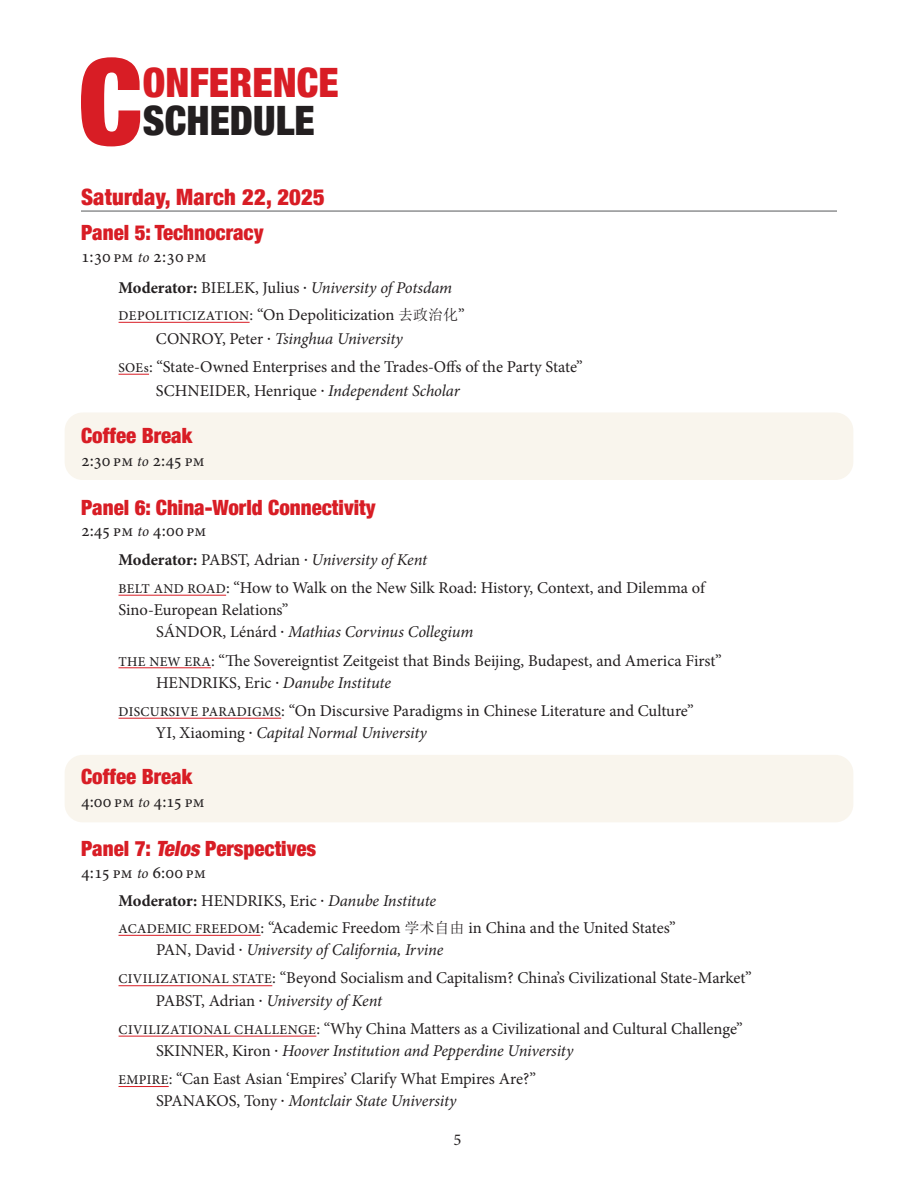
<style>
.page{position:relative;width:918px;height:1188px;background:#fff}
.page>*{position:absolute;margin:0;border:0;box-sizing:border-box;transform-origin:0 0}
.t1{font:900 condensed 120.6px "Helvetica Neue";color:#d81d25}
.t2{font:900 condensed 40.5px "Helvetica Neue";color:#d81d25}
.t3{font:900 condensed 40.5px "Helvetica Neue";color:#231f20}
.t4{font:900 condensed 22.5px "Helvetica Neue";letter-spacing:.01em;color:#d81d25}
.t5{font:900 condensed 21px "Helvetica Neue";color:#d81d25}
.t6{font:18px "Minion Pro";letter-spacing:-.02em;color:#231f20}
.t7{font:16.5px/28.2px "Minion Pro";color:#231f20}
.t8{font:italic 16.5px "Minion Pro";letter-spacing:-.01em;color:#231f20}
.s1{font-size:16.5px}
.s2{font-style:italic;font-size:15px}
.s3{font-weight:700}
.s4{font-style:italic}
.s5{font-weight:500;font-size:13.5px}
.s6{font-family:"Sim Sun";font-size:15px}
.s7{font-style:normal}
.s8{font-weight:700;font-style:normal}
</style>
<div class="page">
<div style="left:65px;top:755px;width:788px;height:67px;background:#f9f5ed;border-radius:18px"></div>
<div style="left:65px;top:412px;width:788px;height:68px;background:#f9f5ed;border-radius:18px"></div>
<hr style="left:81px;top:211px;width:756px;height:1px;background:#57585a">
<hr style="left:119px;top:322px;width:131px;height:1px;background:#d81d25">
<hr style="left:118px;top:374px;width:31px;height:1px;background:#d81d25">
<hr style="left:118px;top:595px;width:108px;height:1px;background:#d81d25">
<hr style="left:118px;top:668px;width:93px;height:1px;background:#d81d25">
<hr style="left:118px;top:718px;width:163px;height:1px;background:#d81d25">
<hr style="left:118px;top:935px;width:143px;height:1px;background:#d81d25">
<hr style="left:118px;top:985px;width:154px;height:1px;background:#d81d25">
<hr style="left:119px;top:1036px;width:197px;height:1px;background:#d81d25">
<hr style="left:118px;top:1086px;width:51px;height:1px;background:#d81d25">
<h1 class="t1" style="left:78px;top:3px;width:66px">C</h1>
<h2 class="t2" style="left:143px;top:49px;width:197px">ONFERENCE</h2>
<h2 class="t3" style="left:143px;top:87px;width:173px">SCHEDULE</h2>
<h3 class="t4" style="left:81px;top:178px;width:245px">Saturday, March 22, 2025</h3>
<p class="t5" style="left:81px;top:216px;width:184px">Panel 5: Technocracy</p>
<p class="t6" style="left:81px;top:244px;width:127px">1:30 <span class="s1">pm</span> <span class="s2">to</span> 2:30 <span class="s1">pm</span></p>
<p class="t7" style="left:118px;top:275px;width:348px;line-height:26.7px"><span class="s3">Moderator:</span> BIELEK, Julius <span class="s3">.</span> <span class="s4">University of Potsdam<br></span><span class="s5">DEPOLITICIZATION</span>: “On Depoliticization <span class="s6">去政治化</span>”</p>
<p class="t7" style="left:118px;top:324px;width:466px;text-indent:37px">CONROY, Peter <span class="s3">.</span> <span class="s4">Tsinghua University<br></span><span class="s5">SOEs</span>: “State-Owned Enterprises and the Trades-Offs of the Party State”</p>
<p class="t7" style="left:156px;top:376px;width:305px">SCHNEIDER, Henrique <span class="s3">.</span> <span class="s4">Independent Scholar</span></p>
<p class="t5" style="left:81px;top:418px;width:113px">Coffee Break</p>
<p class="t6" style="left:81px;top:448px;width:125px">2:30 <span class="s1">pm</span> <span class="s2">to</span> 2:45 <span class="s1">pm</span></p>
<p class="t5" style="left:81px;top:490px;width:296px">Panel 6: China-World Connectivity</p>
<p class="t6" style="left:81px;top:518px;width:127px">2:45 <span class="s1">pm</span> <span class="s2">to</span> 4:00 <span class="s1">pm</span></p>
<p class="t7" style="left:118px;top:545px;width:588px"><span class="s3">Moderator:</span> PABST, Adrian <span class="s3">.</span> <span class="s4">University of Kent<br></span><span class="s5">BELT AND ROAD</span>: “How to Walk on the New Silk Road: History, Context, and Dilemma of</p>
<p class="t7" style="left:156px;top:599px;width:319px;line-height:22.2px;text-indent:-38px">Sino-European Relations”<br>SÁNDOR, Lénárd <span class="s3">.</span> <span class="s4">Mathias Corvinus Collegium</span></p>
<p class="t7" style="left:156px;top:649px;width:567px;line-height:22.2px;text-indent:-38px"><span class="s5">THE NEW ERA</span>: “The Sovereigntist Zeitgeist that Binds Beijing, Budapest, and America First”<br>HENDRIKS, Eric <span class="s3">.</span> <span class="s4">Danube Institute</span></p>
<p class="t7" style="left:156px;top:700px;width:539px;line-height:22.2px;text-indent:-37px"><span class="s5">DISCURSIVE PARADIGMS</span>: “On Discursive Paradigms in Chinese Literature and Culture”<br>YI, Xiaoming <span class="s3">.</span> <span class="s4">Capital Normal University</span></p>
<p class="t5" style="left:81px;top:760px;width:113px">Coffee Break</p>
<p class="t6" style="left:81px;top:790px;width:125px">4:00 <span class="s1">pm</span> <span class="s2">to</span> 4:15 <span class="s1">pm</span></p>
<p class="t5" style="left:81px;top:832px;width:237px">Panel 7: <span class="s4">Telos</span>Perspectives</p>
<p class="t6" style="left:81px;top:860px;width:126px">4:15 <span class="s1">pm</span> <span class="s2">to</span> 6:00 <span class="s1">pm</span></p>
<p class="t7" style="left:118px;top:888px;width:559px;line-height:26.7px"><span class="s3">Moderator:</span> HENDRIKS, Eric <span class="s3">.</span> <span class="s4">Danube Institute<br></span><span class="s5">ACADEMIC FREEDOM</span>: “Academic Freedom <span class="s6">学术自由</span> in China and the United States”</p>
<p class="t7" style="left:118px;top:936px;width:635px;text-indent:38px">PAN, David <span class="s3">.</span> <span class="s4">University of California, Irvine<br></span><span class="s5">CIVILIZATIONAL STATE</span>: “Beyond Socialism and Capitalism? China’s Civilizational State-Market”</p>
<p class="t7" style="left:119px;top:986px;width:626px;text-indent:37px">PABST, Adrian <span class="s3">.</span> <span class="s4">University of Kent<br></span><span class="s5">CIVILIZATIONAL CHALLENGE</span>: “Why China Matters as a Civilizational and Cultural Challenge”</p>
<p class="t7" style="left:118px;top:1037px;width:456px;text-indent:38px">SKINNER, Kiron <span class="s3">.</span> <span class="s4">Hoover Institution and Pepperdine University<br></span><span class="s5">EMPIRE</span>: “Can East Asian ‘Empires’ Clarify What Empires Are?”</p>
<p class="t8" style="left:156px;top:1090px;width:302px"><span class="s7">SPANAKOS, Tony</span> <span class="s8">.</span> Montclair State University</p>
<p class="t7" style="left:453px;top:1126px;width:9px">5</p>
</div>
